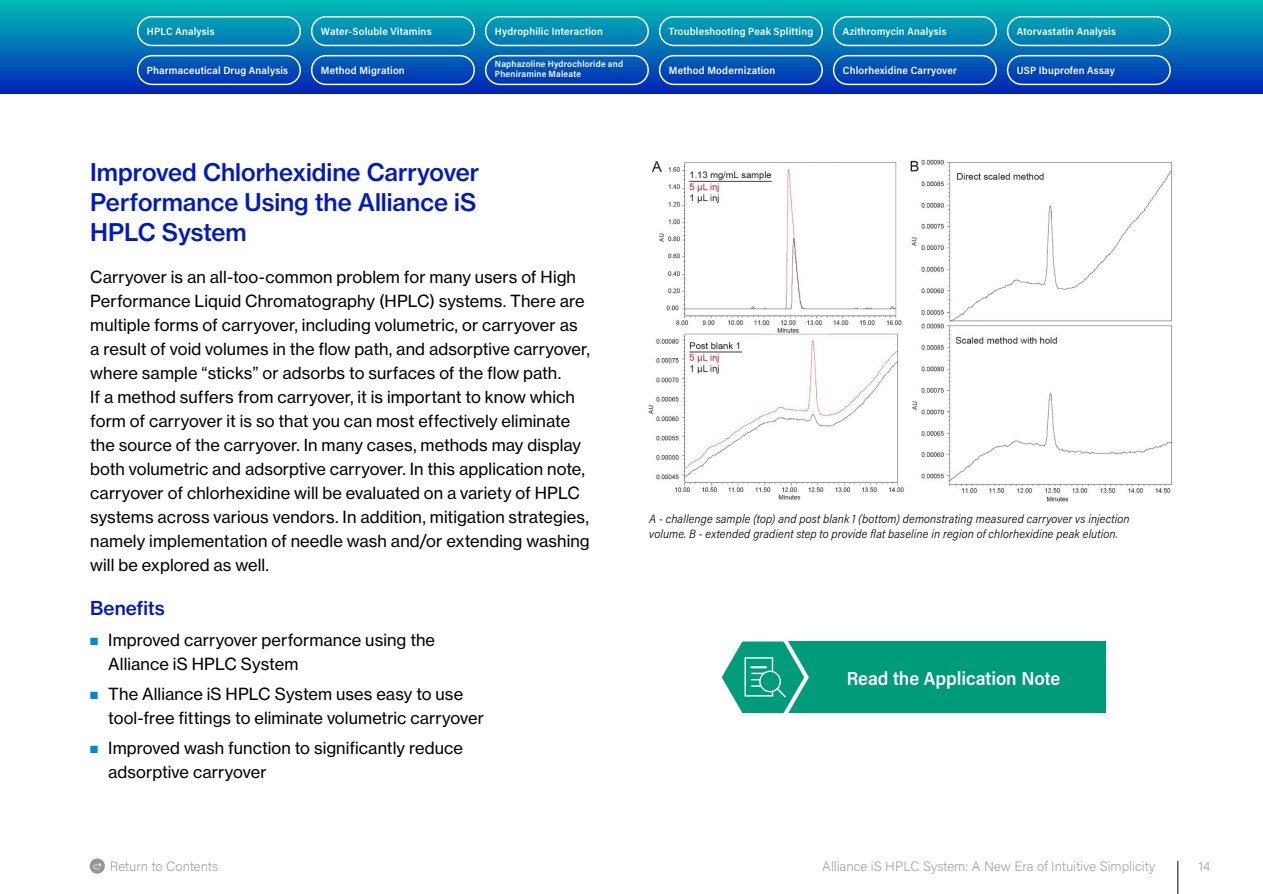
<style>
.page{position:relative;width:1263px;height:894px;background:#fff}
.page>*{position:absolute;margin:0;border:0;box-sizing:border-box;transform-origin:0 0}
.t1{font:24px/30px "N Haas Grotesk TX Pro 65 Md";color:#001abb}
.t2{font:600 18.9px "Acumin Pro Semi Cond";letter-spacing:-.005em;color:#fff}
.t3{font:18.9px "N Haas Grotesk TX Pro 65 Md";letter-spacing:-.005em;color:#001abb}
.t4{font:16.5px/24px "N Haas Grotesk TX Pro 55 Rg";letter-spacing:.005em;color:#000}
.t5{font:200 13.5px "Acumin Pro";letter-spacing:.005em;color:#939598}
.t6{font:italic 300 12px/15px "Acumin Pro Semi Cond";letter-spacing:.01em;color:#000}
.t7{font:600 10.5px "Acumin Pro Semi Cond";letter-spacing:.015em;color:#fff}
.t8{font:600 9px/10.5px "Acumin Pro Semi Cond";letter-spacing:.02em;color:#fff}
.s1{color:#008ace}
</style>
<div class="page">
<svg style="left:0;top:0;width:1263px;height:93px;background:#0273b5"></svg>
<hr style="left:1177px;top:860px;width:1px;height:33px;background:#000">
<div style="left:137px;top:55px;width:164px;height:30px;border:2px solid #fff;border-radius:14px"></div>
<div style="left:137px;top:16px;width:164px;height:30px;border:2px solid #fff;border-radius:14px"></div>
<div style="left:311px;top:55px;width:164px;height:30px;border:2px solid #fff;border-radius:14px"></div>
<div style="left:311px;top:16px;width:164px;height:30px;border:2px solid #fff;border-radius:14px"></div>
<div style="left:485px;top:55px;width:164px;height:30px;border:2px solid #fff;border-radius:14px"></div>
<div style="left:485px;top:16px;width:164px;height:30px;border:2px solid #fff;border-radius:14px"></div>
<div style="left:659px;top:55px;width:164px;height:30px;border:2px solid #fff;border-radius:14px"></div>
<div style="left:659px;top:16px;width:164px;height:30px;border:2px solid #fff;border-radius:14px"></div>
<div style="left:833px;top:55px;width:164px;height:30px;border:2px solid #fff;border-radius:14px"></div>
<div style="left:833px;top:16px;width:164px;height:30px;border:2px solid #fff;border-radius:14px"></div>
<div style="left:1006px;top:55px;width:164px;height:30px;border:2px solid #fff;border-radius:14px"></div>
<div style="left:1006px;top:16px;width:164px;height:30px;border:2px solid #fff;border-radius:14px"></div>
<svg style="left:90px;top:858px;width:15px;height:15px"></svg>
<div style="left:763px;top:641px;width:342px;height:72px;background:#009b7a"></div>
<svg style="left:722px;top:641px;width:87px;height:72px"></svg>
<img style="left:648px;top:159px;width:525px;height:343px">
<p class="t7" style="left:147px;top:24px;width:69px">HPLC Analysis</p>
<p class="t7" style="left:147px;top:63px;width:143px">Pharmaceutical Drug Analysis</p>
<p class="t7" style="left:321px;top:24px;width:112px">Water-Soluble Vitamins</p>
<p class="t7" style="left:321px;top:63px;width:85px">Method Migration</p>
<p class="t7" style="left:495px;top:24px;width:110px">Hydrophilic Interaction</p>
<p class="t8" style="left:495px;top:58px;width:130px">Naphazoline Hydrochloride and<br>Pheniramine Maleate</p>
<p class="t7" style="left:669px;top:24px;width:146px">Troubleshooting Peak Splitting</p>
<p class="t7" style="left:669px;top:63px;width:108px">Method Modernization</p>
<p class="t7" style="left:843px;top:24px;width:105px">Azithromycin Analysis</p>
<p class="t7" style="left:843px;top:63px;width:115px">Chlorhexidine Carryover</p>
<p class="t7" style="left:1016px;top:24px;width:101px">Atorvastatin Analysis</p>
<p class="t7" style="left:1016px;top:63px;width:100px">USP Ibuprofen Assay</p>
<h1 class="t1" style="left:90px;top:157px;width:390px">Improved Chlorhexidine Carryover<br>Performance Using the Alliance iS<br>HPLC System</h1>
<p class="t4" style="left:90px;top:265px;width:501px">Carryover is an all-too-common problem for many users of High Performance Liquid Chromatography (HPLC) systems. There are multiple forms of carryover, including volumetric, or carryover as a result of void volumes in the flow path, and adsorptive carryover, where sample “sticks” or adsorbs to surfaces of the flow path.<br>If a method suffers from carryover, it is important to know which form of carryover it is so that you can most effectively eliminate the source of the carryover. In many cases, methods may display both volumetric and adsorptive carryover. In this application note, carryover of chlorhexidine will be evaluated on a variety of HPLC systems across various vendors. In addition, mitigation strategies, namely implementation of needle wash and/or extending washing will be explored as well.</p>
<p class="t3" style="left:90px;top:596px;width:76px">Benefits</p>
<p class="t4" style="left:108px;top:627px;width:328px;text-indent:-18px"><span class="s1">■</span> Improved carryover performance using the<br>Alliance iS HPLC System</p>
<p class="t4" style="left:108px;top:681px;width:377px;text-indent:-18px"><span class="s1">■</span> The Alliance iS HPLC System uses easy to use tool-free fittings to eliminate volumetric carryover</p>
<p class="t4" style="left:108px;top:735px;width:356px;text-indent:-18px"><span class="s1">■</span> Improved wash function to significantly reduce adsorptive carryover</p>
<p class="t6" style="left:649px;top:510px;width:482px">A - challenge sample (top) and post blank 1 (bottom) demonstrating measured carryover vs injection volume. B - extended gradient step to provide flat baseline in region of chlorhexidine peak elution.</p>
<p class="t2" style="left:846px;top:664px;width:215px">Read the Application Note</p>
<p class="t5" style="left:110px;top:857px;width:110px">Return to Contents</p>
<p class="t5" style="left:822px;top:857px;width:334px">Alliance iS HPLC System: A New Era of Intuitive Simplicity</p>
<p class="t5" style="left:1198px;top:857px;width:13px">14</p>
</div>
